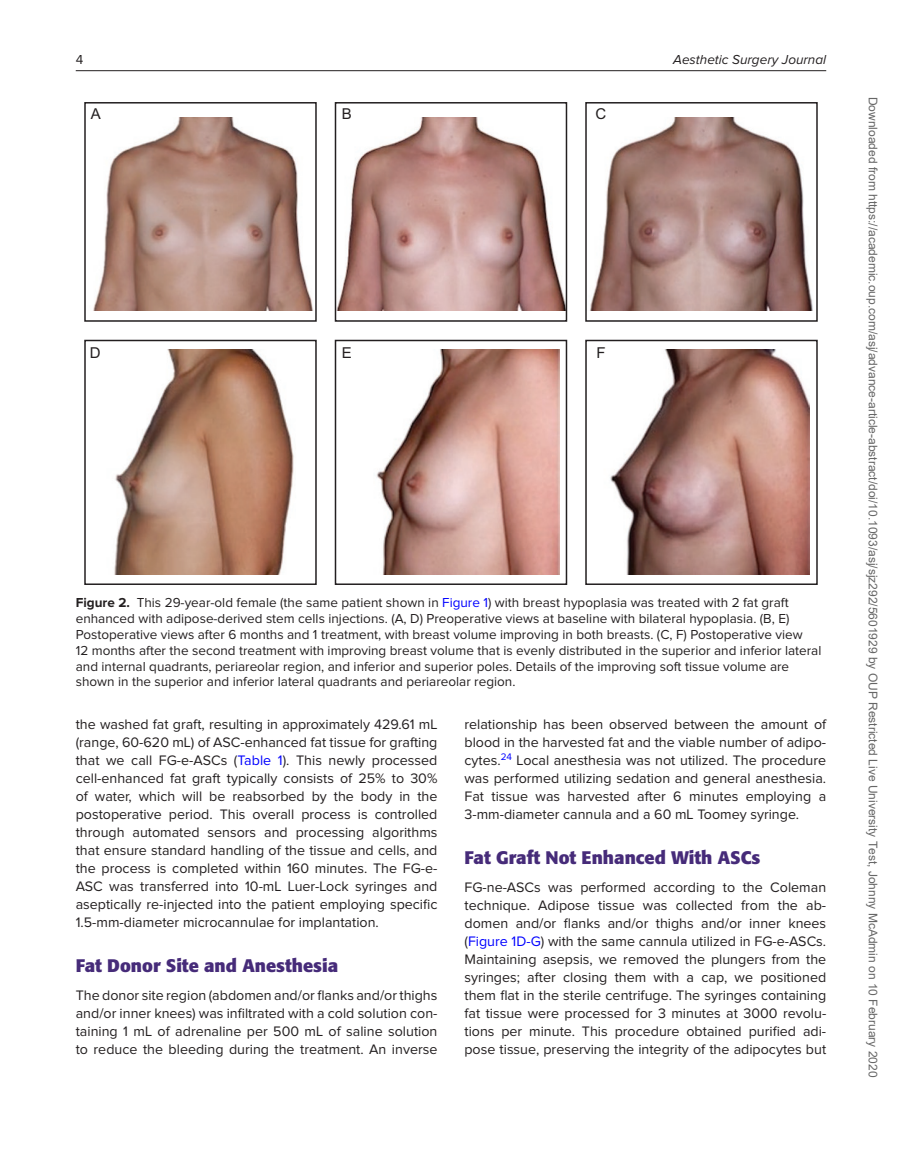
<style>
.page{position:relative;width:902px;height:1174px;background:#fff}
.page>*{position:absolute;margin:0;border:0;box-sizing:border-box;transform-origin:0 0}
.t1{font:700 18px "Formata";color:#462b79}
.t2{font:15px "Arial";color:#231f20}
.t3{font:14.25px/18px "Proxima Nova";color:#231f20;text-align:justify}
.t4{font:13.5px/15.8px "Proxima Nova";color:#231f20}
.t5{font:italic 13.5px "Proxima Nova";color:#231f20}
.t6{font:12px "Arial";color:#666}
.s1{font-weight:700}
.s2{color:#00f}
</style>
<div class="page">
<hr style="left:76px;top:70px;width:750px;height:1px;background:#231f20">
<svg style="left:84px;top:102px;width:733px;height:483px"></svg>
<p class="t4" style="left:76px;top:52px;width:9px">4</p>
<p class="t5" style="left:673px;top:54px;width:154px">Aesthetic Surgery Journal</p>
<p class="t2" style="left:91px;top:103px;width:12px">A</p>
<p class="t2" style="left:342px;top:103px;width:12px">B</p>
<p class="t2" style="left:595px;top:103px;width:12px">C</p>
<p class="t2" style="left:90px;top:342px;width:12px">D</p>
<p class="t2" style="left:342px;top:342px;width:12px">E</p>
<p class="t2" style="left:596px;top:342px;width:11px">F</p>
<p class="t4" style="left:76px;top:595px;width:747px"><span class="s1">Figure 2.</span> This 29-year-old female (the same patient shown in <span class="s2">Figure 1</span>) with breast hypoplasia was treated with 2 fat graft enhanced with adipose-derived stem cells injections. (A, D) Preoperative views at baseline with bilateral hypoplasia. (B, E)<br>Postoperative views after 6 months and 1 treatment, with breast volume improving in both breasts. (C, F) Postoperative view<br>12 months after the second treatment with improving breast volume that is evenly distributed in the superior and inferior lateral and internal quadrants, periareolar region, and inferior and superior poles. Details of the improving soft tissue volume are shown in the superior and inferior lateral quadrants and periareolar region.</p>
<p class="t3" style="left:76px;top:715px;width:363px">the washed fat graft, resulting in approximately 429.61 mL (range, 60-620 mL) of ASC-enhanced fat tissue for grafting that we call FG-e-ASCs (<span class="s2">Table 1</span>). This newly processed cell-enhanced fat graft typically consists of 25% to 30% of water, which will be reabsorbed by the body in the postoperative period. This overall process is controlled through automated sensors and processing algorithms that ensure standard handling of the tissue and cells, and the process is completed within 160 minutes. The FG-e-ASC was transferred into 10-mL Luer-Lock syringes and aseptically re-injected into the patient employing specific 1.5-mm-diameter microcannulae for implantation.</p>
<p class="t1" style="left:76px;top:954px;width:264px">Fat Donor Site and Anesthesia</p>
<p class="t3" style="left:76px;top:987px;width:363px">The donor site region (abdomen and/or flanks and/or thighs and/or inner knees) was infiltrated with a cold solution con&shy;taining 1 mL of adrenaline per 500 mL of saline solution to reduce the bleeding during the treatment. An inverse</p>
<p class="t3" style="left:464px;top:715px;width:363px">relationship has been observed between the amount of blood in the harvested fat and the viable number of adipo&shy;cytes.<sup>24</sup> Local anesthesia was not utilized. The procedure was performed utilizing sedation and general anesthesia.<br>Fat tissue was harvested after 6 minutes employing a 3-mm-diameter cannula and a 60 mL Toomey syringe.</p>
<p class="t1" style="left:464px;top:846px;width:297px">Fat Graft Not Enhanced With ASCs</p>
<p class="t3" style="left:464px;top:879px;width:363px">FG-ne-ASCs was performed according to the Coleman technique. Adipose tissue was collected from the ab&shy;domen and/or flanks and/or thighs and/or inner knees (<span class="s2">Figure 1D-G</span>) with the same cannula utilized in FG-e-ASCs.<br>Maintaining asepsis, we removed the plungers from the syringes; after closing them with a cap, we positioned them flat in the sterile centrifuge. The syringes containing fat tissue were processed for 3 minutes at 3000 revolu&shy;tions per minute. This procedure obtained purified adi&shy;pose tissue, preserving the integrity of the adipocytes but</p>
<p class="t6" style="left:877px;top:96px;width:982px;rotate:90deg">Downloaded from https://academic.oup.com/asj/advance-article-abstract/doi/10.1093/asj/sjz292/5601929 by OUP Restricted Live University Test, Johnny McAdmin on 10 February 2020</p>
</div>
